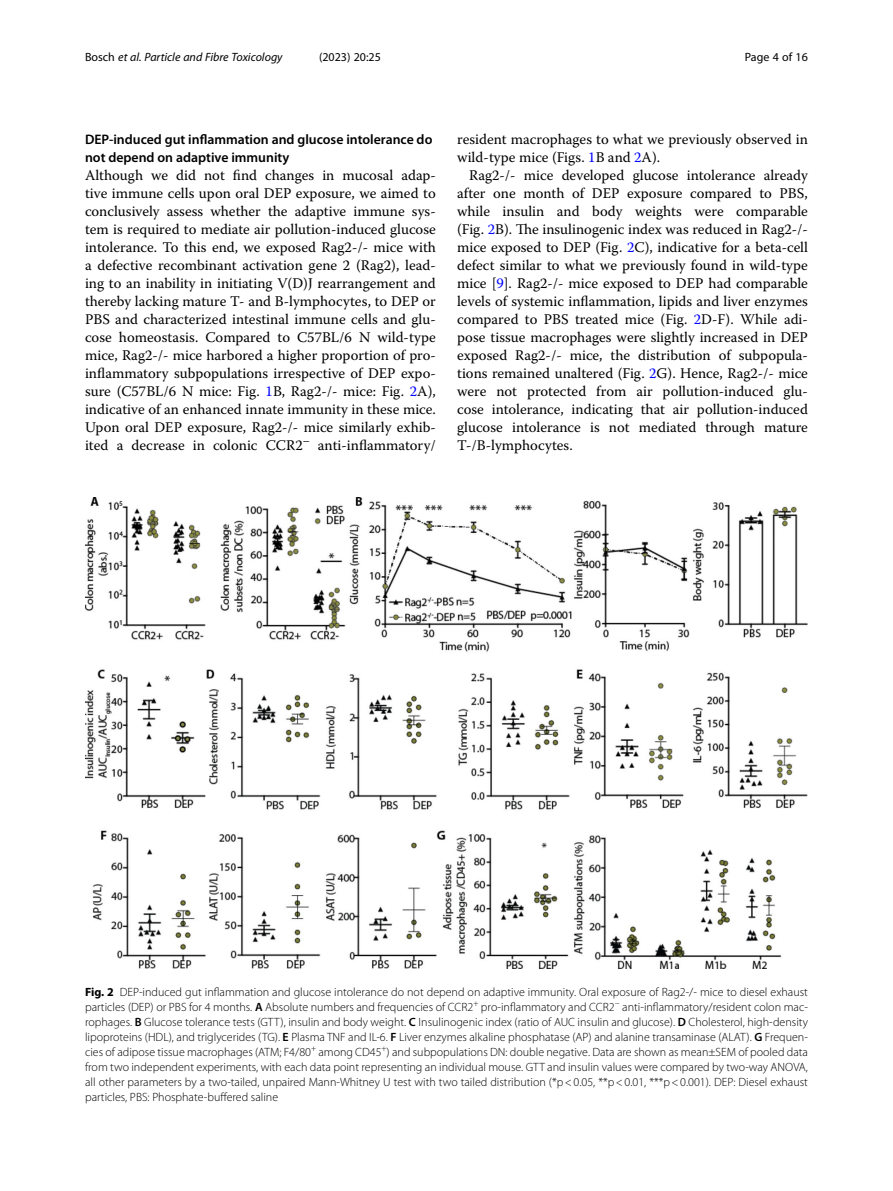
<style>
.page{position:relative;width:893px;height:1191px;background:#fff}
.page>*{position:absolute;margin:0;border:0;box-sizing:border-box;transform-origin:0 0}
.Body_Text{font:14.7px/18px "Warnock Pro";color:#000;text-align:justify}
.Body_Text_Indent{font:14.7px/18px "Warnock Pro";color:#000;text-align:justify}
.Head_2{font:600 13.8px/18px "Myriad Pro";color:#000}
.Figure_Caption{font:300 12px/15px "Myriad Pro";color:#000;text-align:justify}
.t1{font:italic 12px "Myriad Pro";color:#000}
.t2{font:12px "Myriad Pro";color:#000}
.s1{font-style:normal}
.s2{color:#00f}
.s3{font-weight:700}
.s4{font-weight:600}
</style>
<div class="page">
<img style="left:85px;top:498px;width:723px;height:471px">
<p class="t1" style="left:85px;top:50px;width:199px"><span class="s1">Bosch</span> et al. Particle and Fibre Toxicology</p>
<p class="t2" style="left:319px;top:50px;width:63px">(2023) 20:25</p>
<p class="t2" style="left:745px;top:50px;width:65px">Page 4 of 16</p>
<p class="Head_2" style="left:85px;top:130px;width:349px">DEP-induced gut inflammation and glucose intolerance do not depend on adaptive immunity</p>
<p class="Body_Text" style="left:85px;top:166px;width:352px">Although we did not find changes in mucosal adap&shy;tive immune cells upon oral DEP exposure, we aimed to conclusively assess whether the adaptive immune sys&shy;tem is required to mediate air pollution-induced glucose intolerance. To this end, we exposed Rag2-/- mice with a defective recombinant activation gene 2 (Rag2), lead&shy;ing to an inability in initiating V(D)J rearrangement and thereby lacking mature T- and B-lymphocytes, to DEP or PBS and characterized intestinal immune cells and glu&shy;cose homeostasis. Compared to C57BL/6 N wild-type mice, Rag2-/- mice harbored a higher proportion of pro&shy;inflammatory subpopulations irrespective of DEP expo&shy;sure (C57BL/6 N mice: Fig. <span class="s2">1</span>B, Rag2-/- mice: Fig. <span class="s2">2</span>A), indicative of an enhanced innate immunity in these mice.<br>Upon oral DEP exposure, Rag2-/- mice similarly exhib&shy;ited a decrease in colonic CCR2<sup>−</sup> anti-inflammatory/</p>
<p class="Body_Text" style="left:457px;top:130px;width:352px">resident macrophages to what we previously observed in wild-type mice (Figs. <span class="s2">1</span>B and <span class="s2">2</span>A).</p>
<p class="Body_Text_Indent" style="left:457px;top:166px;width:352px;text-indent:12px">Rag2-/- mice developed glucose intolerance already after one month of DEP exposure compared to PBS, while insulin and body weights were comparable (Fig. <span class="s2">2</span>B). The insulinogenic index was reduced in Rag2-/- mice exposed to DEP (Fig. <span class="s2">2</span>C), indicative for a beta-cell defect similar to what we previously found in wild-type mice [<span class="s2">9</span>]. Rag2-/- mice exposed to DEP had comparable levels of systemic inflammation, lipids and liver enzymes compared to PBS treated mice (Fig. <span class="s2">2</span>D-F). While adi&shy;pose tissue macrophages were slightly increased in DEP exposed Rag2-/- mice, the distribution of subpopula&shy;tions remained unaltered (Fig. <span class="s2">2</span>G). Hence, Rag2-/- mice were not protected from air pollution-induced glu&shy;cose intolerance, indicating that air pollution-induced glucose intolerance is not mediated through mature T-/B-lymphocytes.</p>
<p class="Figure_Caption" style="left:85px;top:984px;width:724px"><span class="s3">Fig. 2</span> DEP-induced gut inflammation and glucose intolerance do not depend on adaptive immunity. Oral exposure of Rag2-/- mice to diesel exhaust particles (DEP) or PBS for 4 months. <span class="s4">A</span> Absolute numbers and frequencies of CCR2<sup>+</sup> pro-inflammatory and CCR2<sup>−</sup> anti-inflammatory/resident colon mac&shy;rophages. <span class="s4">B</span> Glucose tolerance tests (GTT), insulin and body weight. <span class="s4">C</span> Insulinogenic index (ratio of AUC insulin and glucose). <span class="s4">D</span> Cholesterol, high-density lipoproteins (HDL), and triglycerides (TG). <span class="s4">E</span> Plasma TNF and IL-6. <span class="s4">F</span> Liver enzymes alkaline phosphatase (AP) and alanine transaminase (ALAT). <span class="s4">G</span> Frequen&shy;cies of adipose tissue macrophages (ATM; F4/80<sup>+</sup> among CD45<sup>+</sup>) and subpopulations DN: double negative. Data are shown as mean±SEM of pooled data from two independent experiments, with each data point representing an individual mouse. GTT and insulin values were compared by two-way ANOVA, all other parameters by a two-tailed, unpaired Mann-Whitney U test with two tailed distribution (*p&lt;0.05, **p&lt;0.01, ***p&lt;0.001). DEP: Diesel exhaust particles, PBS: Phosphate-buffered saline</p>
</div>
